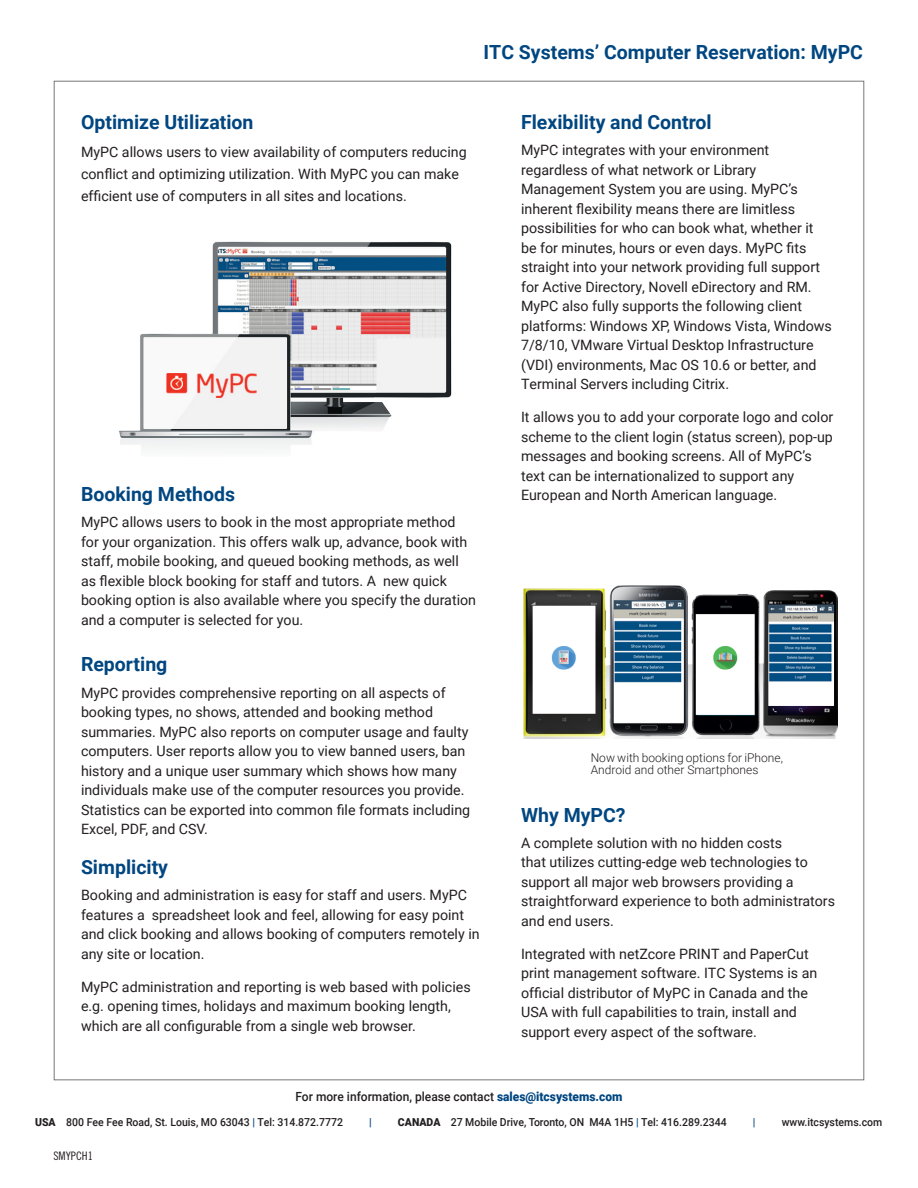
<style>
.page{position:relative;width:918px;height:1188px;background:#fff}
.page>*{position:absolute;margin:0;border:0;box-sizing:border-box;transform-origin:0 0}
.Header1{font:700 19.5px "Roboto";color:#004680}
.Paragraph_Style_1{font:14.25px/19.5px "Roboto";color:#231f20}
.t1{font:500 12.6px "Roboto";color:#231f20;scale:.95 1}
.Paragraph_Style_1-2{font:300 12px/12px "Roboto";color:#231f20}
.t2{font:11.7px "Trade Gothic LT Std Cn 18";color:#231f20}
.t3{font:500 10.95px "Roboto";color:#231f20;scale:.95 1}
.t4{font:700 10.95px "Roboto";color:#004680;scale:.95 1}
.t5{font:500 10.95px "Roboto";color:#004680;scale:.95 1}
.s1{font-weight:900;color:#004680}
.s2{font-weight:900}
.s3{color:#004680}
</style>
<div class="page">
<img style="left:119px;top:241px;width:333px;height:209px">
<img style="left:524px;top:585px;width:313px;height:153px">
<p class="Header1" style="left:484px;top:39px;width:381px">ITC Systems’ Computer Reservation: MyPC</p>
<p class="Header1" style="left:81px;top:108px;width:174px">Optimize Utilization</p>
<p class="Paragraph_Style_1" style="left:81px;top:141px;width:387px;line-height:21.8px">MyPC allows users to view availability of computers reducing conflict and optimizing utilization. With MyPC you can make efficient use of computers in all sites and locations.</p>
<p class="Header1" style="left:81px;top:481px;width:156px">Booking Methods</p>
<p class="Paragraph_Style_1" style="left:81px;top:512px;width:397px">MyPC allows users to book in the most appropriate method for your organization. This offers walk up, advance, book with staff, mobile booking, and queued booking methods, as well as flexible block booking for staff and tutors. A new quick booking option is also available where you specify the duration and a computer is selected for you.</p>
<p class="Header1" style="left:81px;top:651px;width:88px">Reporting</p>
<p class="Paragraph_Style_1" style="left:81px;top:682px;width:391px">MyPC provides comprehensive reporting on all aspects of booking types, no shows, attended and booking method summaries. MyPC also reports on computer usage and faulty computers. User reports allow you to view banned users, ban history and a unique user summary which shows how many individuals make use of the computer resources you provide.<br>Statistics can be exported into common file formats including Excel, PDF, and CSV.</p>
<p class="Header1" style="left:81px;top:853px;width:89px">Simplicity</p>
<p class="Paragraph_Style_1" style="left:81px;top:885px;width:400px">Booking and administration is easy for staff and users. MyPC features a spreadsheet look and feel, allowing for easy point and click booking and allows booking of computers remotely in any site or location.</p>
<p class="Paragraph_Style_1" style="left:81px;top:976px;width:391px">MyPC administration and reporting is web based with policies e.g. opening times, holidays and maximum booking length, which are all configurable from a single web browser.</p>
<p class="Header1" style="left:521px;top:108px;width:192px">Flexibility and Control</p>
<p class="Paragraph_Style_1" style="left:521px;top:140px;width:312px">MyPC integrates with your environment regardless of what network or Library Management System you are using. MyPC’s inherent flexibility means there are limitless possibilities for who can book what, whether it be for minutes, hours or even days. MyPC fits straight into your network providing full support for Active Directory, Novell eDirectory and RM.<br>MyPC also fully supports the following client platforms: Windows XP, Windows Vista, Windows 7/8/10, VMware Virtual Desktop Infrastructure (VDI) environments, Mac OS 10.6 or better, and Terminal Servers including Citrix.</p>
<p class="Paragraph_Style_1" style="left:521px;top:407px;width:314px">It allows you to add your corporate logo and color scheme to the client login (status screen), pop-up messages and booking screens. All of MyPC’s text can be internationalized to support any European and North American language.</p>
<p class="Paragraph_Style_1-2" style="left:591px;top:751px;width:194px">Now with booking options for iPhone,<br>Android and other Smartphones</p>
<p class="Header1" style="left:521px;top:801px;width:106px">Why MyPC?</p>
<p class="Paragraph_Style_1" style="left:521px;top:833px;width:315px">A complete solution with no hidden costs<br>that utilizes cutting-edge web technologies to support all major web browsers providing a straightforward experience to both administrators and end users.</p>
<p class="Paragraph_Style_1" style="left:521px;top:944px;width:298px">Integrated with netZcore PRINT and PaperCut print management software. ITC Systems is an official distributor of MyPC in Canada and the USA with full capabilities to train, install and support every aspect of the software.</p>
<p class="t1" style="left:296px;top:1088px;width:346px">For more information, please contact <span class="s1">sales@itcsystems.com</span></p>
<p class="t3" style="left:35px;top:1115px;width:326px"><span class="s2">USA</span> 800 Fee Fee Road, St. Louis, MO 63043 <span class="s3">|</span> Tel: 314.872.7772</p>
<p class="t4" style="left:369px;top:1115px;width:4px">|</p>
<p class="t3" style="left:398px;top:1115px;width:348px"><span class="s2">CANADA</span> 27 Mobile Drive, Toronto, ON M4A 1H5 <span class="s3">|</span> Tel: 416.289.2344</p>
<p class="t5" style="left:753px;top:1115px;width:4px">|</p>
<p class="t3" style="left:782px;top:1115px;width:107px">www.itcsystems.com</p>
<p class="t2" style="left:53px;top:1149px;width:41px">SMYPCH1</p>
</div>
